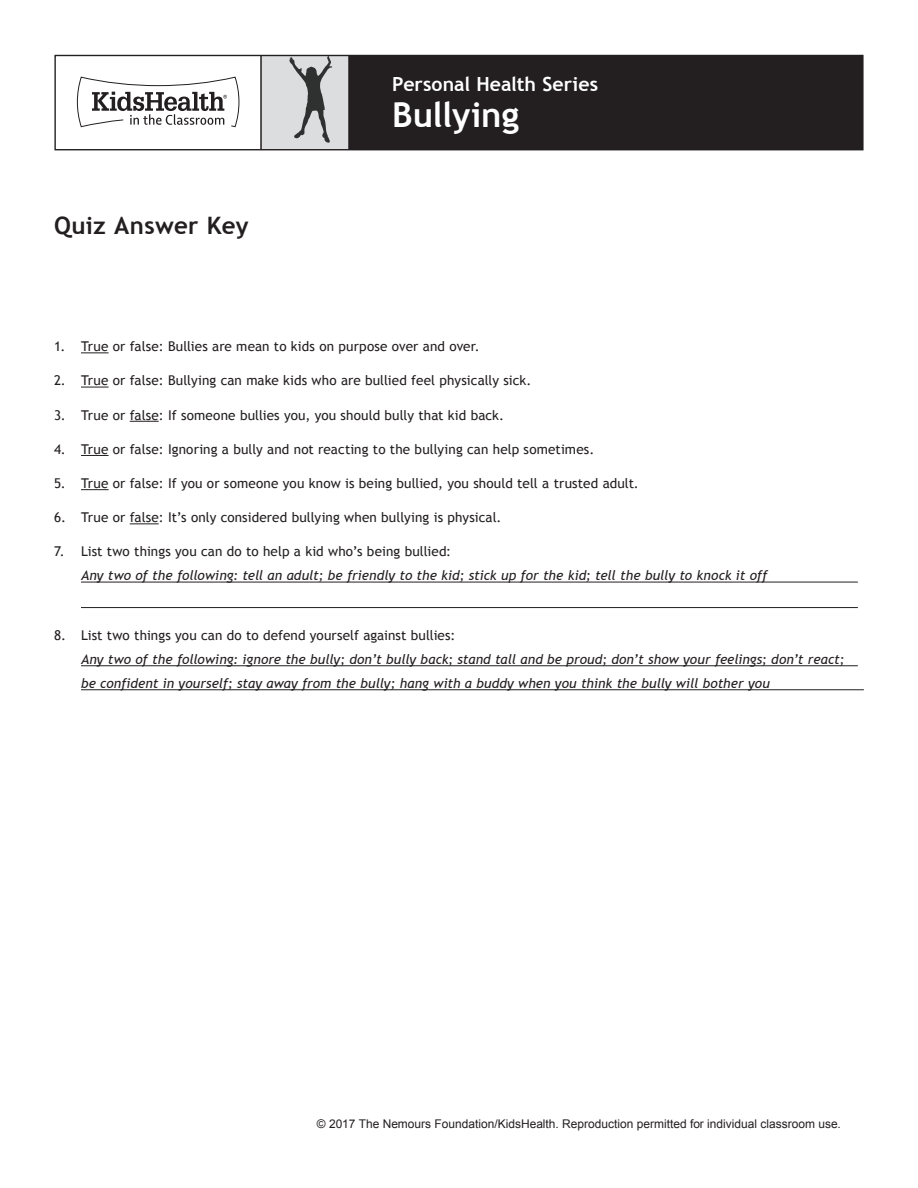
<style>
.page{position:relative;width:918px;height:1188px;background:#fff}
.page>*{position:absolute;margin:0;border:0;box-sizing:border-box;transform-origin:0 0}
.Handout_Header{font:700 34.5px "Trebuchet MS";letter-spacing:-.005em;color:#fff}
.Handout_Title{font:700 24px "Trebuchet MS";letter-spacing:.015em;color:#231f20}
.Handout_Header-2{font:700 19.5px "Trebuchet MS";color:#fff}
.Basic_Numbered_List{font:13.5px "Trebuchet MS";letter-spacing:.01em;color:#231f20}
.Basic_Numbered_List-2{font:italic 13.5px/24px "Trebuchet MS";letter-spacing:.005em;color:#231f20}
.t1{font:12px "Arial";color:#231f20}
.s1{font-style:normal}
</style>
<div class="page">
<div style="left:261px;top:55px;width:88px;height:95px;background:#dcdddf"></div>
<div style="left:349px;top:55px;width:513px;height:95px;background:#231f20"></div>
<svg style="left:76px;top:76px;width:164px;height:52px"></svg>
<hr style="left:348px;top:55px;width:2px;height:95px;background:#231f20">
<hr style="left:260px;top:55px;width:2px;height:95px;background:#231f20">
<div style="left:54px;top:55px;width:810px;height:95px;border:1px solid #231f20"></div>
<svg style="left:289px;top:56px;width:44px;height:87px"></svg>
<svg style="left:81px;top:352px;width:28px;height:1px"></svg>
<svg style="left:81px;top:387px;width:28px;height:1px"></svg>
<svg style="left:130px;top:421px;width:29px;height:1px"></svg>
<svg style="left:81px;top:455px;width:28px;height:1px"></svg>
<svg style="left:81px;top:489px;width:28px;height:1px"></svg>
<svg style="left:130px;top:523px;width:29px;height:1px"></svg>
<hr style="left:81px;top:582px;width:777px;height:1px;background:#231f20">
<hr style="left:81px;top:607px;width:777px;height:1px;background:#231f20">
<hr style="left:81px;top:665px;width:777px;height:1px;background:#231f20">
<hr style="left:81px;top:689px;width:783px;height:1px;background:#231f20">
<p class="Handout_Title" style="left:54px;top:210px;width:196px">Quiz Answer Key</p>
<p class="Handout_Header-2" style="left:392px;top:71px;width:207px">Personal Health Series</p>
<p class="Handout_Header" style="left:392px;top:93px;width:129px">Bullying</p>
<p class="Basic_Numbered_List" style="left:54px;top:338px;width:427px">1. True or false: Bullies are mean to kids on purpose over and over.</p>
<p class="Basic_Numbered_List" style="left:54px;top:373px;width:479px">2. True or false: Bullying can make kids who are bullied feel physically sick.</p>
<p class="Basic_Numbered_List" style="left:54px;top:407px;width:452px">3. True or false: If someone bullies you, you should bully that kid back.</p>
<p class="Basic_Numbered_List" style="left:54px;top:441px;width:542px">4. True or false: Ignoring a bully and not reacting to the bullying can help sometimes.</p>
<p class="Basic_Numbered_List" style="left:54px;top:475px;width:586px">5. True or false: If you or someone you know is being bullied, you should tell a trusted adult.</p>
<p class="Basic_Numbered_List" style="left:54px;top:509px;width:449px">6. True or false: It’s only considered bullying when bullying is physical.</p>
<p class="Basic_Numbered_List-2" style="left:81px;top:540px;width:688px;text-indent:-27px"><span class="s1">7. List two things you can do to help a kid who’s being bullied:<br></span>Any two of the following: tell an adult; be friendly to the kid; stick up for the kid; tell the bully to knock it off</p>
<p class="Basic_Numbered_List-2" style="left:81px;top:623px;width:765px;text-indent:-27px"><span class="s1">8. List two things you can do to defend yourself against bullies:<br></span>Any two of the following: ignore the bully; don’t bully back; stand tall and be proud; don’t show your feelings; don’t react; be confident in yourself; stay away from the bully; hang with a buddy when you think the bully will bother you</p>
<p class="t1" style="left:317px;top:1116px;width:526px">© 2017 The Nemours Foundation/KidsHealth. Reproduction permitted for individual classroom use.</p>
</div>
